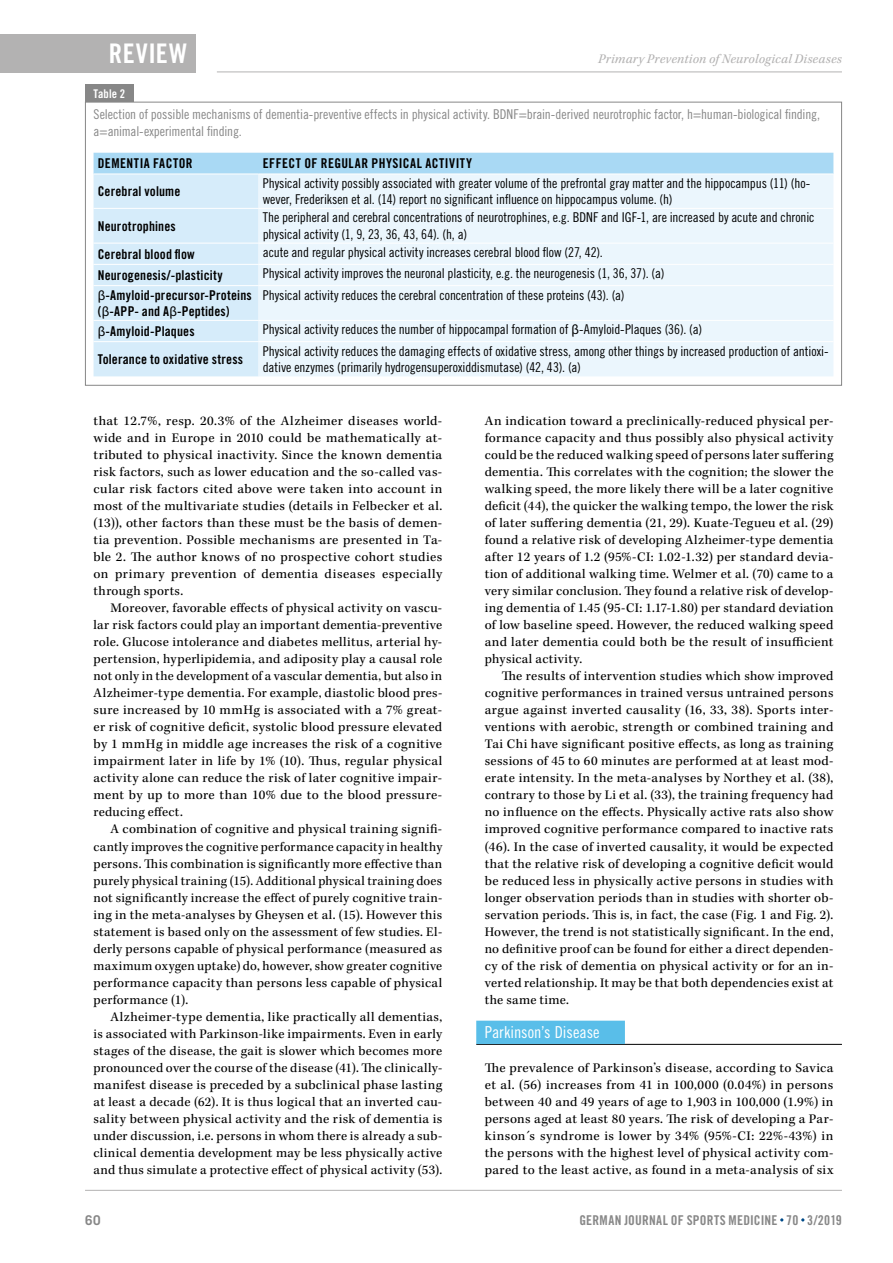
<style>
.page{position:relative;width:893px;height:1263px;background:#fff}
.page>*{position:absolute;margin:0;border:0;box-sizing:border-box;transform-origin:0 0}
.t1{font:27px "Trade Gothic LT Std Bd Cn 20";color:#fff}
.t2{font:16.5px "Trade Gothic LT Std Cn 18";color:#fff}
.t3{font:13.5px/17px "Kepler Std";letter-spacing:.025em;color:#000;text-align:justify}
.t4{font:13.5px/16.5px "Trade Gothic LT Std Cn 18";letter-spacing:-.005em;color:#000}
.t5{font:13.5px/17px "Trade Gothic LT Std Cn 18";letter-spacing:-.005em;color:#878787}
.t6{font:13.5px/16.5px "Trade Gothic LT Std Bd Cn 20";letter-spacing:.015em;color:#000}
.t7{font:13.5px "Trade Gothic LT Std Bd Cn 20";letter-spacing:.035em;color:#000}
.t8{font:italic 13.5px "Kepler Std";letter-spacing:.015em;color:#b3b2b2}
.t9{font:13.5px "Trade Gothic LT Std Bd Cn 20";letter-spacing:.015em;color:#878787}
.t10{font:700 13.5px "Trade Gothic LT Std";color:#878787}
.t11{font:12px "Trade Gothic LT Std Bd Cn 20";letter-spacing:.015em;color:#fff}
.s1{font-family:"Myriad Pro"}
</style>
<div class="page">
<div style="left:0;top:34px;width:196px;height:38px;background:#b3b2b2"></div>
<hr style="left:217px;top:72px;width:625px;height:1px;background:#b3b2b2">
<hr style="left:85px;top:1190px;width:757px;height:1px;background:#b3b2b2">
<hr style="left:476px;top:1044px;width:366px;height:1px;background:#000">
<div style="left:476px;top:1021px;width:149px;height:23px;background:#59bee9"></div>
<svg style="left:94px;top:153px;width:739px;height:223px;background:#c8e6f8"></svg>
<div style="left:259px;top:175px;width:574px;height:201px;background:#ebf6fd"></div>
<hr style="left:94px;top:208px;width:165px;height:1px;background:#fff">
<hr style="left:259px;top:208px;width:574px;height:1px;background:#fff">
<hr style="left:94px;top:243px;width:165px;height:1px;background:#fff">
<hr style="left:259px;top:243px;width:574px;height:1px;background:#fff">
<hr style="left:94px;top:264px;width:165px;height:1px;background:#fff">
<hr style="left:259px;top:264px;width:574px;height:1px;background:#fff">
<hr style="left:94px;top:285px;width:165px;height:1px;background:#fff">
<hr style="left:259px;top:285px;width:574px;height:1px;background:#fff">
<hr style="left:94px;top:320px;width:165px;height:1px;background:#fff">
<hr style="left:259px;top:320px;width:574px;height:1px;background:#fff">
<hr style="left:94px;top:341px;width:165px;height:1px;background:#fff">
<hr style="left:259px;top:341px;width:574px;height:1px;background:#fff">
<hr style="left:94px;top:174px;width:165px;height:1px;background:#fff">
<hr style="left:259px;top:174px;width:574px;height:1px;background:#fff">
<div style="left:85px;top:85px;width:49px;height:17px;background:#878787"></div>
<h1 class="t1" style="left:109px;top:37px;width:80px">Review</h1>
<p class="t11" style="left:94px;top:86px;width:33px">Table 2</p>
<p class="t8" style="left:598px;top:51px;width:245px">Primary Prevention of Neurological Diseases</p>
<p class="t5" style="left:94px;top:106px;width:728px">Selection of possible mechanisms of dementia-preventive effects in physical activity. BDNF=brain-derived neurotrophic factor, h=human-biological finding, a=animal-experimental finding.</p>
<p class="t7" style="left:98px;top:155px;width:96px">DEMENTIA FACTOR</p>
<p class="t7" style="left:263px;top:155px;width:211px">EFFECT OF REGULAR PHYSICAL ACTIVITY</p>
<p class="t6" style="left:98px;top:183px;width:84px">Cerebral volume</p>
<p class="t4" style="left:263px;top:174px;width:549px">Physical activity possibly associated with greater volume of the prefrontal gray matter and the hippocampus (11) (ho&shy;wever, Frederiksen et al. (14) report no significant influence on hippocampus volume. (h)</p>
<p class="t6" style="left:98px;top:217px;width:80px">Neurotrophines</p>
<p class="t4" style="left:263px;top:209px;width:553px">The peripheral and cerebral concentrations of neurotrophines, e.g. BDNF and IGF-1, are increased by acute and chronic physical activity (1, 9, 23, 36, 43, 64). (h, a)</p>
<p class="t6" style="left:98px;top:245px;width:98px">Cerebral blood flow</p>
<p class="t4" style="left:263px;top:244px;width:342px">acute and regular physical activity increases cerebral blood flow (27, 42).</p>
<p class="t6" style="left:98px;top:267px;width:126px">Neurogenesis/-plasticity</p>
<p class="t4" style="left:263px;top:265px;width:403px">Physical activity improves the neuronal plasticity, e.g. the neurogenesis (1, 36, 37). (a)</p>
<p class="t6" style="left:98px;top:286px;width:156px"><span class="s1">β</span>-Amyloid-precursor-Proteins (<span class="s1">β</span>-APP- and A<span class="s1">β</span>-Peptides)</p>
<p class="t4" style="left:263px;top:286px;width:363px">Physical activity reduces the cerebral concentration of these proteins (43). (a)</p>
<p class="t6" style="left:98px;top:323px;width:98px"><span class="s1">β</span>-Amyloid-Plaques</p>
<p class="t4" style="left:263px;top:321px;width:441px">Physical activity reduces the number of hippocampal formation of <span class="s1">β</span>-Amyloid-Plaques (36). (a)</p>
<p class="t6" style="left:98px;top:351px;width:147px">Tolerance to oxidative stress</p>
<p class="t4" style="left:263px;top:342px;width:567px">Physical activity reduces the damaging effects of oxidative stress, among other things by increased production of antioxi&shy;dative enzymes (primarily hydrogensuperoxiddismutase) (42, 43). (a)</p>
<p class="t3" style="left:94px;top:413px;width:350px">that 12.7%, resp. 20.3% of the Alzheimer diseases world&shy;wide and in Europe in 2010 could be mathematically at&shy;tributed to physical inactivity. Since the known dementia risk factors, such as lower education and the so-called vas&shy;cular risk factors cited above were taken into account in most of the multivariate studies (details in Felbecker et al. (13)), other factors than these must be the basis of demen&shy;tia prevention. Possible mechanisms are presented in Ta&shy;ble 2. The author knows of no prospective cohort studies on primary prevention of dementia diseases especially through sports.</p>
<p class="t3" style="left:94px;top:600px;width:350px;text-indent:17px">Moreover, favorable effects of physical activity on vascu&shy;lar risk factors could play an important dementia-preventive role. Glucose intolerance and diabetes mellitus, arterial hy&shy;pertension, hyperlipidemia, and adiposity play a causal role not only in the development of a vascular dementia, but also in Alzheimer-type dementia. For example, diastolic blood pres&shy;sure increased by 10 mmHg is associated with a 7% great&shy;er risk of cognitive deficit, systolic blood pressure elevated by 1 mmHg in middle age increases the risk of a cognitive impairment later in life by 1% (10). Thus, regular physical activity alone can reduce the risk of later cognitive impair&shy;ment by up to more than 10% due to the blood pressure&shy;reducing effect.</p>
<p class="t3" style="left:94px;top:821px;width:350px;text-indent:17px">A combination of cognitive and physical training signifi&shy;cantly improves the cognitive performance capacity in healthy persons. This combination is significantly more effective than purely physical training (15). Additional physical training does not significantly increase the effect of purely cognitive train&shy;ing in the meta-analyses by Gheysen et al. (15). However this statement is based only on the assessment of few studies. El&shy;derly persons capable of physical performance (measured as maximum oxygen uptake) do, however, show greater cognitive performance capacity than persons less capable of physical performance (1).</p>
<p class="t3" style="left:94px;top:1008px;width:350px;text-indent:17px">Alzheimer-type dementia, like practically all dementias, is associated with Parkinson-like impairments. Even in early stages of the disease, the gait is slower which becomes more pronounced over the course of the disease (41). The clinically&shy;manifest disease is preceded by a subclinical phase lasting at least a decade (62). It is thus logical that an inverted cau&shy;sality between physical activity and the risk of dementia is under discussion, i.e. persons in whom there is already a sub&shy;clinical dementia development may be less physically active and thus simulate a protective effect of physical activity (53).</p>
<p class="t3" style="left:485px;top:413px;width:350px">An indication toward a preclinically-reduced physical per&shy;formance capacity and thus possibly also physical activity could be the reduced walking speed of persons later suffering dementia. This correlates with the cognition; the slower the walking speed, the more likely there will be a later cognitive deficit (44), the quicker the walking tempo, the lower the risk of later suffering dementia (21, 29). Kuate-Tegueu et al. (29) found a relative risk of developing Alzheimer-type dementia after 12 years of 1.2 (95%-CI: 1.02-1.32) per standard devia&shy;tion of additional walking time. Welmer et al. (70) came to a very similar conclusion. They found a relative risk of develop&shy;ing dementia of 1.45 (95-CI: 1.17-1.80) per standard deviation of low baseline speed. However, the reduced walking speed and later dementia could both be the result of insufficient physical activity.</p>
<p class="t3" style="left:485px;top:668px;width:350px;text-indent:17px">The results of intervention studies which show improved cognitive performances in trained versus untrained persons argue against inverted causality (16, 33, 38). Sports inter&shy;ventions with aerobic, strength or combined training and Tai Chi have significant positive effects, as long as training sessions of 45 to 60 minutes are performed at at least mod&shy;erate intensity. In the meta-analyses by Northey et al. (38), contrary to those by Li et al. (33), the training frequency had no influence on the effects. Physically active rats also show improved cognitive performance compared to inactive rats (46). In the case of inverted causality, it would be expected that the relative risk of developing a cognitive deficit would be reduced less in physically active persons in studies with longer observation periods than in studies with shorter ob&shy;servation periods. This is, in fact, the case (Fig. 1 and Fig. 2).<br>However, the trend is not statistically significant. In the end, no definitive proof can be found for either a direct dependen&shy;cy of the risk of dementia on physical activity or for an in&shy;verted relationship. It may be that both dependencies exist at the same time.</p>
<p class="t2" style="left:485px;top:1022px;width:116px">Parkinson’s Disease</p>
<p class="t3" style="left:485px;top:1059px;width:350px">The prevalence of Parkinson’s disease, according to Savica et al. (56) increases from 41 in 100,000 (0.04%) in persons between 40 and 49 years of age to 1,903 in 100,000 (1.9%) in persons aged at least 80 years. The risk of developing a Par&shy;kinson´s syndrome is lower by 34% (95%-CI: 22%-43%) in the persons with the highest level of physical activity com&shy;pared to the least active, as found in a meta-analysis of six</p>
<p class="t10" style="left:85px;top:1211px;width:17px">60</p>
<p class="t9" style="left:579px;top:1212px;width:264px">GERMAN JOURNAL OF SPORTS MEDICINE 70 3/2019</p>
</div>
